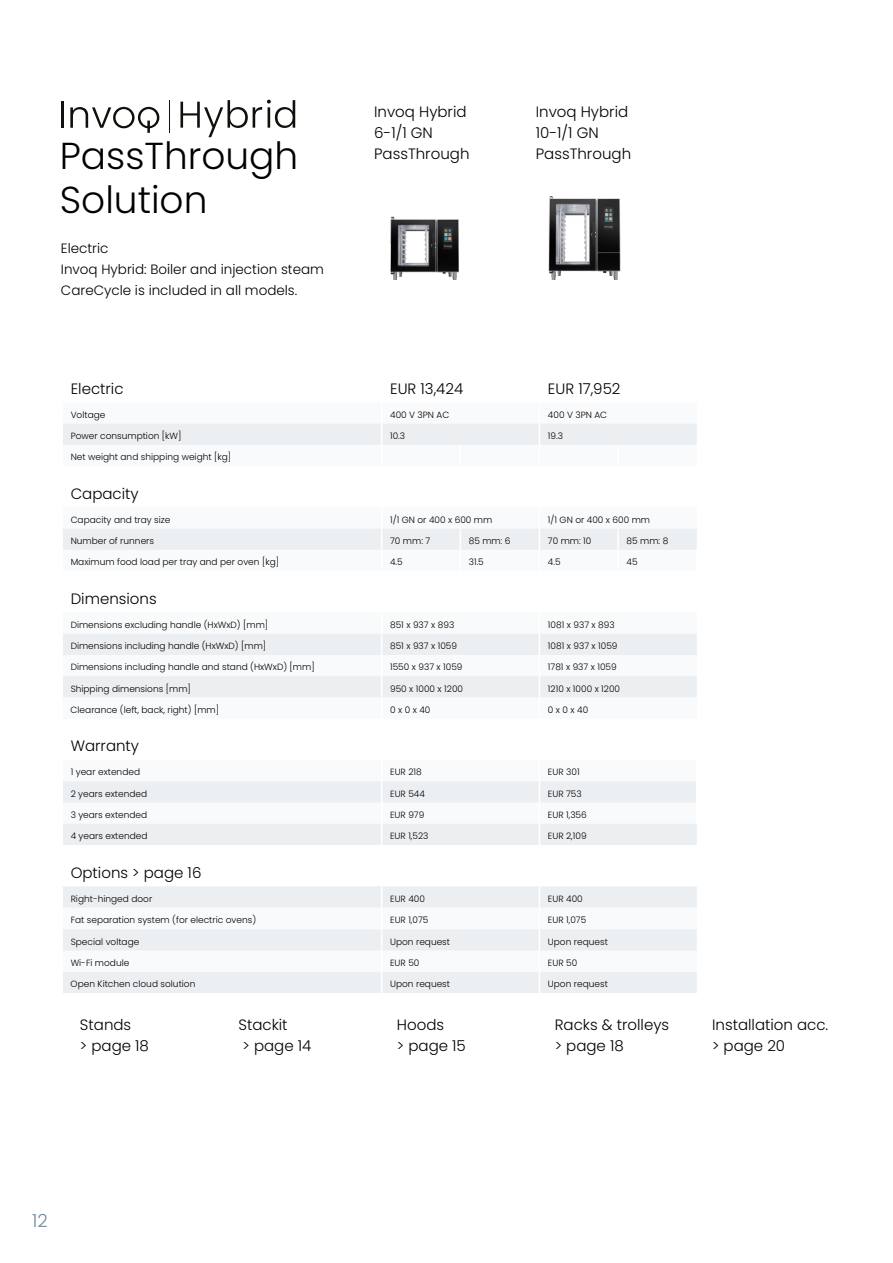
<style>
.page{position:relative;width:893px;height:1263px;background:#fff}
.page>*{position:absolute;margin:0;border:0;box-sizing:border-box;transform-origin:0 0}
.t1{font:300 37.5px/43.5px "Poppins";color:#000}
.t2{font:300 18px "Poppins";color:#6e8a99}
.t3{font:300 15px/21px "Poppins";color:#000}
.t4{font:300 13.5px/21px "Poppins";color:#000}
.t5{font:300 9px "Poppins";color:#000}
</style>
<div class="page">
<svg style="left:63px;top:424px;width:634px;height:569px"></svg>
<svg style="left:381px;top:424px;width:1px;height:42px"></svg>
<svg style="left:460px;top:445px;width:1px;height:21px"></svg>
<svg style="left:539px;top:424px;width:1px;height:42px"></svg>
<hr style="left:617px;top:445px;width:2px;height:21px;background:#fff">
<hr style="left:381px;top:466px;width:1px;height:41px;background:#fff">
<hr style="left:539px;top:466px;width:1px;height:41px;background:#fff">
<hr style="left:617px;top:529px;width:2px;height:21px;background:#fff">
<svg style="left:381px;top:507px;width:1px;height:64px"></svg>
<svg style="left:460px;top:529px;width:1px;height:42px"></svg>
<svg style="left:539px;top:507px;width:1px;height:64px"></svg>
<hr style="left:617px;top:550px;width:2px;height:21px;background:#fff">
<svg style="left:696px;top:550px;width:1px;height:21px"></svg>
<hr style="left:381px;top:571px;width:1px;height:41px;background:#fff">
<hr style="left:539px;top:571px;width:1px;height:41px;background:#fff">
<svg style="left:381px;top:612px;width:1px;height:107px"></svg>
<svg style="left:539px;top:612px;width:1px;height:107px"></svg>
<hr style="left:381px;top:719px;width:1px;height:41px;background:#fff">
<hr style="left:539px;top:719px;width:1px;height:41px;background:#fff">
<svg style="left:696px;top:760px;width:1px;height:64px"></svg>
<svg style="left:381px;top:760px;width:1px;height:85px"></svg>
<svg style="left:539px;top:760px;width:1px;height:85px"></svg>
<hr style="left:381px;top:845px;width:1px;height:41px;background:#fff">
<hr style="left:539px;top:845px;width:1px;height:41px;background:#fff">
<svg style="left:381px;top:886px;width:1px;height:107px"></svg>
<svg style="left:539px;top:886px;width:1px;height:107px"></svg>
<img style="left:390px;top:216px;width:68px;height:64px">
<img style="left:548px;top:196px;width:73px;height:84px">
<hr style="left:61px;top:102px;width:3px;height:26px;background:#12100b">
<svg style="left:70px;top:107px;width:89px;height:26px"></svg>
<svg style="left:180px;top:100px;width:115px;height:37px"></svg>
<hr style="left:169px;top:100px;width:1px;height:33px;background:#12100b">
<h1 class="t1" style="left:60px;top:135px;width:240px">PassThrough<br>Solution</h1>
<h3 class="t4" style="left:61px;top:238px;width:265px">Electric<br>Invoq Hybrid: Boiler and injection steam<br>CareCycle is included in all models.</h3>
<h3 class="t3" style="left:374px;top:102px;width:97px">Invoq Hybrid<br>6-1/1 GN<br>PassThrough</h3>
<h3 class="t3" style="left:536px;top:102px;width:97px">Invoq Hybrid<br>10-1/1 GN<br>PassThrough</h3>
<h3 class="t3" style="left:71px;top:378px;width:54px">Electric</h3>
<h3 class="t3" style="left:390px;top:378px;width:75px">EUR 13,424</h3>
<h3 class="t3" style="left:548px;top:378px;width:74px">EUR 17,952</h3>
<p class="t5" style="left:71px;top:409px;width:36px">Voltage</p>
<p class="t5" style="left:390px;top:409px;width:61px">400 V 3PN AC</p>
<p class="t5" style="left:548px;top:409px;width:61px">400 V 3PN AC</p>
<p class="t5" style="left:71px;top:431px;width:112px">Power consumption [kW]</p>
<p class="t5" style="left:390px;top:431px;width:17px">10.3</p>
<p class="t5" style="left:548px;top:431px;width:17px">19.3</p>
<p class="t5" style="left:71px;top:452px;width:162px">Net weight and shipping weight [kg]</p>
<h3 class="t3" style="left:71px;top:483px;width:70px">Capacity</h3>
<p class="t5" style="left:71px;top:514px;width:101px">Capacity and tray size</p>
<p class="t5" style="left:390px;top:514px;width:104px">1/1 GN or 400 x 600 mm</p>
<p class="t5" style="left:548px;top:514px;width:104px">1/1 GN or 400 x 600 mm</p>
<p class="t5" style="left:71px;top:536px;width:85px">Number of runners</p>
<p class="t5" style="left:390px;top:536px;width:42px">70 mm: 7</p>
<p class="t5" style="left:469px;top:536px;width:43px">85 mm: 6</p>
<p class="t5" style="left:548px;top:536px;width:45px">70 mm: 10</p>
<p class="t5" style="left:627px;top:536px;width:43px">85 mm: 8</p>
<p class="t5" style="left:71px;top:557px;width:210px">Maximum food load per tray and per oven [kg]</p>
<p class="t5" style="left:390px;top:557px;width:14px">4.5</p>
<p class="t5" style="left:469px;top:557px;width:17px">31.5</p>
<p class="t5" style="left:548px;top:557px;width:14px">4.5</p>
<p class="t5" style="left:627px;top:557px;width:13px">45</p>
<h3 class="t3" style="left:71px;top:588px;width:88px">Dimensions</h3>
<p class="t5" style="left:71px;top:619px;width:199px">Dimensions excluding handle (HxWxD) [mm]</p>
<p class="t5" style="left:390px;top:619px;width:66px">851 x 937 x 893</p>
<p class="t5" style="left:548px;top:619px;width:68px">1081 x 937 x 893</p>
<p class="t5" style="left:71px;top:641px;width:197px">Dimensions including handle (HxWxD) [mm]</p>
<p class="t5" style="left:390px;top:641px;width:68px">851 x 937 x 1059</p>
<p class="t5" style="left:548px;top:641px;width:71px">1081 x 937 x 1059</p>
<p class="t5" style="left:71px;top:662px;width:245px">Dimensions including handle and stand (HxWxD) [mm]</p>
<p class="t5" style="left:390px;top:662px;width:74px">1550 x 937 x 1059</p>
<p class="t5" style="left:548px;top:662px;width:70px">1781 x 937 x 1059</p>
<p class="t5" style="left:71px;top:683px;width:122px">Shipping dimensions [mm]</p>
<p class="t5" style="left:390px;top:683px;width:74px">950 x 1000 x 1200</p>
<p class="t5" style="left:548px;top:683px;width:74px">1210 x 1000 x 1200</p>
<p class="t5" style="left:71px;top:704px;width:150px">Clearance (left, back, right) [mm]</p>
<p class="t5" style="left:390px;top:704px;width:42px">0 x 0 x 40</p>
<p class="t5" style="left:548px;top:704px;width:42px">0 x 0 x 40</p>
<h3 class="t3" style="left:71px;top:736px;width:70px">Warranty</h3>
<p class="t5" style="left:71px;top:767px;width:71px">1 year extended</p>
<p class="t5" style="left:390px;top:767px;width:33px">EUR 218</p>
<p class="t5" style="left:548px;top:767px;width:33px">EUR 301</p>
<p class="t5" style="left:71px;top:788px;width:78px">2 years extended</p>
<p class="t5" style="left:390px;top:788px;width:36px">EUR 544</p>
<p class="t5" style="left:548px;top:788px;width:35px">EUR 753</p>
<p class="t5" style="left:71px;top:809px;width:78px">3 years extended</p>
<p class="t5" style="left:390px;top:809px;width:36px">EUR 979</p>
<p class="t5" style="left:548px;top:809px;width:40px">EUR 1,356</p>
<p class="t5" style="left:71px;top:831px;width:78px">4 years extended</p>
<p class="t5" style="left:390px;top:831px;width:40px">EUR 1,523</p>
<p class="t5" style="left:548px;top:831px;width:40px">EUR 2,109</p>
<h3 class="t3" style="left:71px;top:862px;width:132px">Options &gt; page 16</h3>
<p class="t5" style="left:71px;top:893px;width:83px">Right-hinged door</p>
<p class="t5" style="left:390px;top:893px;width:36px">EUR 400</p>
<p class="t5" style="left:548px;top:893px;width:36px">EUR 400</p>
<p class="t5" style="left:71px;top:915px;width:187px">Fat separation system (for electric ovens)</p>
<p class="t5" style="left:390px;top:915px;width:40px">EUR 1,075</p>
<p class="t5" style="left:548px;top:915px;width:40px">EUR 1,075</p>
<p class="t5" style="left:71px;top:936px;width:70px">Special voltage</p>
<p class="t5" style="left:390px;top:936px;width:61px">Upon request</p>
<p class="t5" style="left:548px;top:936px;width:61px">Upon request</p>
<p class="t5" style="left:71px;top:957px;width:60px">Wi-Fi module</p>
<p class="t5" style="left:390px;top:957px;width:31px">EUR 50</p>
<p class="t5" style="left:548px;top:957px;width:31px">EUR 50</p>
<p class="t5" style="left:71px;top:979px;width:126px">Open Kitchen cloud solution</p>
<p class="t5" style="left:390px;top:979px;width:61px">Upon request</p>
<p class="t5" style="left:548px;top:979px;width:61px">Upon request</p>
<h3 class="t3" style="left:80px;top:1014px;width:71px">Stands<br>&gt; page 18</h3>
<h3 class="t3" style="left:238px;top:1014px;width:74px">Stackit<br>&gt; page 14</h3>
<h3 class="t3" style="left:397px;top:1014px;width:70px">Hoods<br>&gt; page 15</h3>
<h3 class="t3" style="left:555px;top:1014px;width:116px">Racks &amp; trolleys &gt; page 18</h3>
<h3 class="t3" style="left:712px;top:1014px;width:118px">Installation acc. &gt; page 20</h3>
<h2 class="t2" style="left:32px;top:1211px;width:17px">12</h2>
</div>
